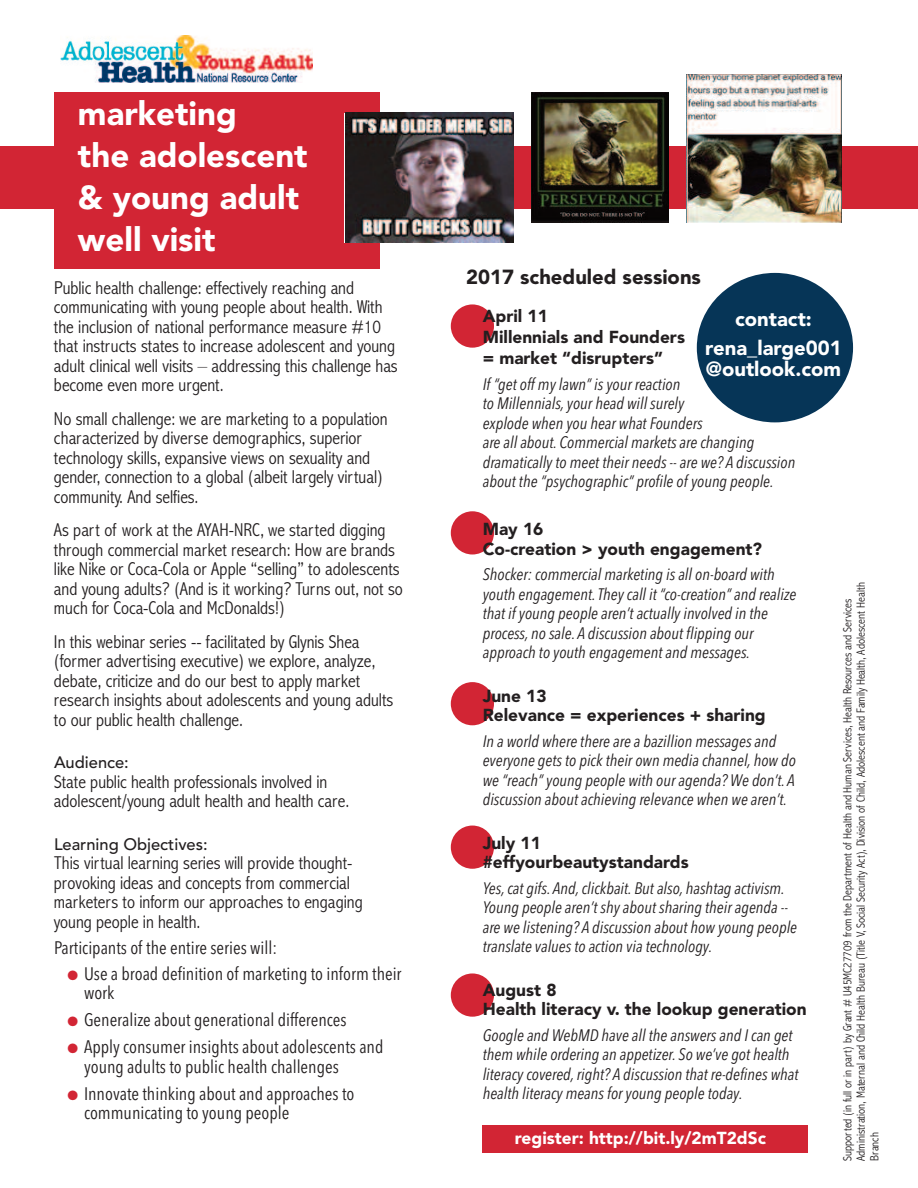
<style>
.page{position:relative;width:918px;height:1188px;background:#fff}
.page>*{position:absolute;margin:0;border:0;box-sizing:border-box;transform-origin:0 0}
.t1{font:900 33px/42px "Avenir";color:#fff}
.t2{font:900 20.25px/28.5px "Avenir";color:#fff;text-align:center}
.t3{font:900 20.25px "Avenir";color:#231f20}
.t4{font:300 condensed 18.75px/19.5px "Abadi";color:#231f20}
.t5{font:18px/19.5px "Avenir Next Condensed";color:#231f20}
.t6{font:900 17.25px/19.5px "Avenir";color:#231f20}
.t7{font:900 17.25px "Avenir";color:#fff}
.t8{font:italic 16.5px/19.5px "Avenir Next Condensed";color:#231f20}
.t9{font:500 16.5px "Avenir";color:#231f20}
.t10{font:300 condensed 12px/13.5px "Abadi";color:#231f20}
.s1{color:#d22534}
</style>
<div class="page">
<div style="left:482px;top:1125px;width:326px;height:28px;background:#d22534"></div>
<div style="left:451px;top:304px;width:43px;height:44px;background:#d22534;border-radius:50%"></div>
<div style="left:451px;top:511px;width:43px;height:44px;background:#d22534;border-radius:50%"></div>
<div style="left:451px;top:682px;width:43px;height:43px;background:#d22534;border-radius:50%"></div>
<div style="left:451px;top:826px;width:43px;height:43px;background:#d22534;border-radius:50%"></div>
<div style="left:451px;top:973px;width:43px;height:44px;background:#d22534;border-radius:50%"></div>
<div style="left:0;top:146px;width:918px;height:63px;background:#d22534"></div>
<div style="left:54px;top:92px;width:326px;height:177px;background:#d22534"></div>
<img style="left:346px;top:113px;width:168px;height:130px">
<img style="left:532px;top:93px;width:137px;height:129px">
<img style="left:686px;top:75px;width:155px;height:147px">
<img style="left:60px;top:35px;width:253px;height:48px">
<div style="left:697px;top:273px;width:156px;height:149px;background:#063557;border-radius:50%"></div>
<h1 class="t1" style="left:78px;top:92px;width:231px">marketing<br>the adolescent &amp; young adult well visit</h1>
<p class="t4" style="left:54px;top:278px;width:345px">Public health challenge: effectively reaching and communicating with young people about health. With the inclusion of national performance measure #10 that instructs states to increase adolescent and young adult clinical well visits – addressing this challenge has become even more urgent.</p>
<p class="t4" style="left:54px;top:409px;width:335px">No small challenge: we are marketing to a population characterized by diverse demographics, superior technology skills, expansive views on sexuality and gender, connection to a global (albeit largely virtual) community. And selfies.</p>
<p class="t4" style="left:54px;top:520px;width:350px">As part of work at the AYAH-NRC, we started digging through commercial market research: How are brands like Nike or Coca-Cola or Apple “selling” to adolescents and young adults? (And is it working? Turns out, not so much for Coca-Cola and McDonalds!)</p>
<p class="t4" style="left:54px;top:632px;width:341px">In this webinar series -- facilitated by Glynis Shea (former advertising executive) we explore, analyze, debate, criticize and do our best to apply market research insights about adolescents and young adults to our public health challenge.</p>
<p class="t9" style="left:54px;top:748px;width:76px">Audience:</p>
<p class="t4" style="left:54px;top:772px;width:297px">State public health professionals involved in adolescent/young adult health and health care.</p>
<p class="t9" style="left:54px;top:830px;width:155px">Learning Objectives:</p>
<p class="t4" style="left:54px;top:853px;width:310px">This virtual learning series will provide thought&shy;provoking ideas and concepts from commercial marketers to inform our approaches to engaging young people in health.</p>
<p class="t5" style="left:54px;top:937px;width:225px">Participants of the entire series will:</p>
<p class="t5" style="left:84px;top:963px;width:319px;text-indent:-16px"><span class="s1">●</span> Use a broad definition of marketing to inform their work</p>
<p class="t5" style="left:68px;top:1010px;width:281px"><span class="s1">●</span> Generalize about generational differences</p>
<p class="t5" style="left:84px;top:1037px;width:301px;text-indent:-17px"><span class="s1">●</span> Apply consumer insights about adolescents and young adults to public health challenges</p>
<p class="t5" style="left:84px;top:1083px;width:272px;text-indent:-16px"><span class="s1">●</span> Innovate thinking about and approaches to communicating to young people</p>
<p class="t3" style="left:466px;top:260px;width:236px">2017 scheduled sessions</p>
<p class="t6" style="left:483px;top:305px;width:204px;line-height:21px">April 11<br>Millennials and Founders = market “disrupters”</p>
<p class="t8" style="left:483px;top:374px;width:314px">If “get off my lawn” is your reaction<br>to Millennials, your head will surely<br>explode when you hear what Founders<br>are all about. Commercial markets are changing dramatically to meet their needs -- are we? A discussion about the “psychographic” profile of young people.</p>
<p class="t6" style="left:483px;top:519px;width:281px">May 16<br>Co-creation &gt; youth engagement?</p>
<p class="t8" style="left:483px;top:565px;width:315px">Shocker: commercial marketing is all on-board with youth engagement.They call it “co-creation” and realize that if young people aren’t actually involved in the process, no sale. A discussion about flipping our approach to youth engagement and messages.</p>
<p class="t6" style="left:483px;top:686px;width:285px">June 13<br>Relevance = experiences + sharing</p>
<p class="t8" style="left:483px;top:731px;width:315px">In a world where there are a bazillion messages and everyone gets to pick their own media channel, how do we “reach”young people with our agenda? We don’t. A discussion about achieving relevance when we aren’t.</p>
<p class="t6" style="left:483px;top:833px;width:208px">July 11 #effyourbeautystandards</p>
<p class="t8" style="left:483px;top:878px;width:316px">Yes, cat gifs. And,clickbait. But also, hashtag activism.<br>Young people aren’t shy about sharing their agenda -- are we listening? A discussion about how young people translate values to action via technology.</p>
<p class="t6" style="left:483px;top:980px;width:325px">August 8<br>Health literacy v. the lookup generation</p>
<p class="t8" style="left:483px;top:1025px;width:317px">Google and WebMD have all the answers and I can get them while ordering an appetizer. So we’ve got health literacy covered, right? A discussion that re-defines what health literacy means for young people today.</p>
<p class="t2" style="left:705px;top:305px;width:138px">contact: rena_large001</p>
<p class="t2" style="left:706px;top:354px;width:137px">@outlook.com</p>
<p class="t10" style="left:841px;top:1161px;width:580px;rotate:-90deg">Supported (in full or in part) by Grant # U45MC27709 from the Department of Health and Human Services, Health Resources and Services<br>Administration, Maternal and Child Health Bureau (Title V, Social Security Act), Division of Child, Adolescent and Family Health, Adolescent Health<br>Branch</p>
<p class="t7" style="left:515px;top:1123px;width:253px">register: http://bit.ly/2mT2dSc</p>
</div>
